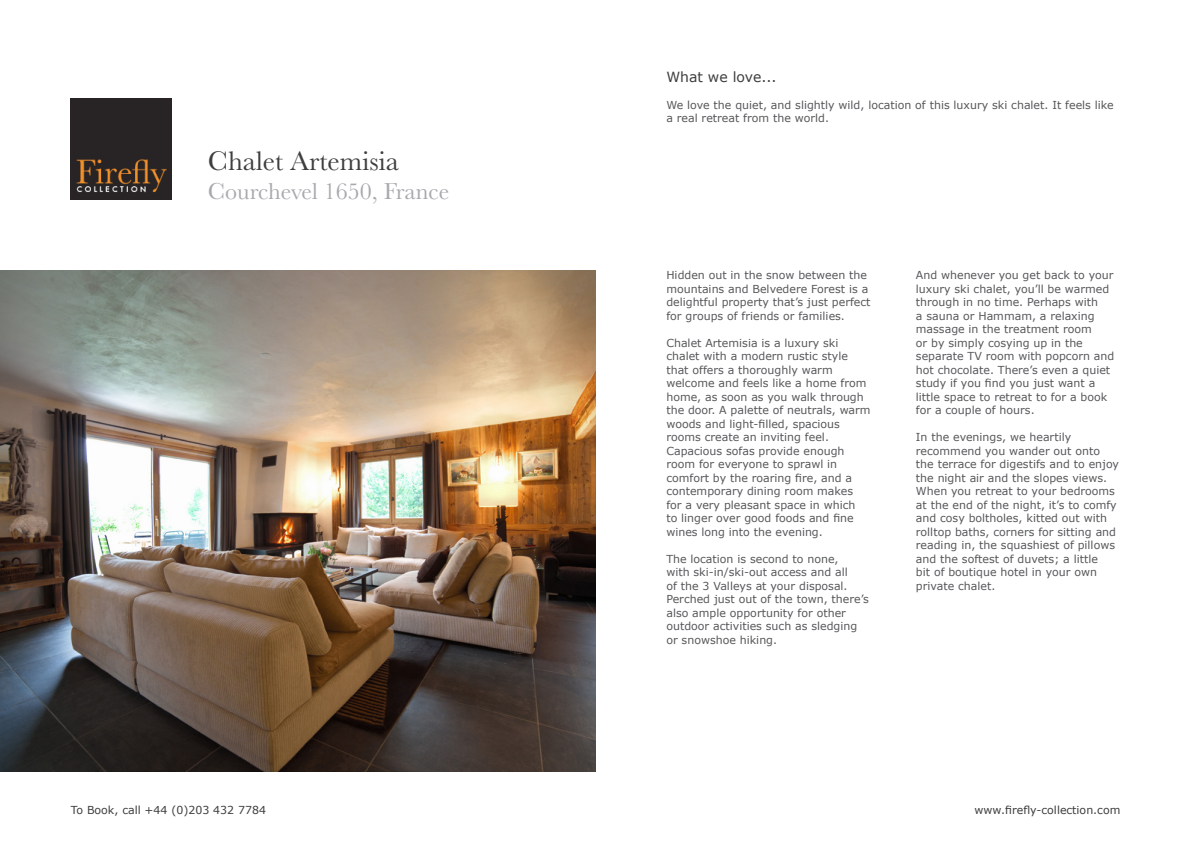
<style>
.page{position:relative;width:1191px;height:842px;background:#fff}
.page>*{position:absolute;margin:0;border:0;box-sizing:border-box;transform-origin:0 0}
.t1{font:28px "Baskerville";color:#3e3e3f}
.t2{font:24px "Baskerville";color:#a8a9ad}
.t3{font:14px "Verdana";color:#3e3e3f}
.t4{font:11px/13.5px "Verdana";color:#57585a}
.t5{font:11px "Verdana";color:#3e3e3f}
</style>
<div class="page">
<img style="left:71px;top:99px;width:101px;height:101px">
<img style="left:0;top:271px;width:595px;height:500px">
<p class="t1" style="left:208px;top:143px;width:192px">Chalet Artemisia</p>
<p class="t2" style="left:208px;top:176px;width:243px">Courchevel 1650, France</p>
<p class="t5" style="left:71px;top:802px;width:197px">To Book, call +44 (0)203 432 7784</p>
<p class="t3" style="left:666px;top:68px;width:112px">What we love...</p>
<p class="t4" style="left:666px;top:98px;width:449px">We love the quiet, and slightly wild, location of this luxury ski chalet. It feels like a real retreat from the world.</p>
<p class="t4" style="left:666px;top:269px;width:206px">Hidden out in the snow between the mountains and Belvedere Forest is a delightful property that’s just perfect for groups of friends or families.</p>
<p class="t4" style="left:666px;top:336px;width:206px">Chalet Artemisia is a luxury ski chalet with a modern rustic style that offers a thoroughly warm welcome and feels like a home from home, as soon as you walk through the door. A palette of neutrals, warm woods and light-filled, spacious rooms create an inviting feel.<br>Capacious sofas provide enough room for everyone to sprawl in comfort by the roaring fire, and a contemporary dining room makes for a very pleasant space in which<br>to linger over good foods and fine wines long into the evening.</p>
<p class="t4" style="left:666px;top:552px;width:204px">The location is second to none,<br>with ski-in/ski-out access and all<br>of the 3 Valleys at your disposal.<br>Perched just out of the town, there’s also ample opportunity for other outdoor activities such as sledging or snowshoe hiking.</p>
<p class="t4" style="left:916px;top:269px;width:200px">And whenever you get back to your luxury ski chalet, you’ll be warmed through in no time. Perhaps with<br>a sauna or Hammam, a relaxing massage in the treatment room<br>or by simply cosying up in the separate TV room with popcorn and hot chocolate. There’s even a quiet study if you find you just want a little space to retreat to for a book for a couple of hours.</p>
<p class="t4" style="left:916px;top:431px;width:205px">In the evenings, we heartily recommend you wander out onto the terrace for digestifs and to enjoy the night air and the slopes views.<br>When you retreat to your bedrooms at the end of the night, it’s to comfy and cosy boltholes, kitted out with rolltop baths, corners for sitting and reading in, the squashiest of pillows and the softest of duvets; a little<br>bit of boutique hotel in your own private chalet.</p>
<p class="t5" style="left:974px;top:802px;width:147px">www.firefly-collection.com</p>
</div>
